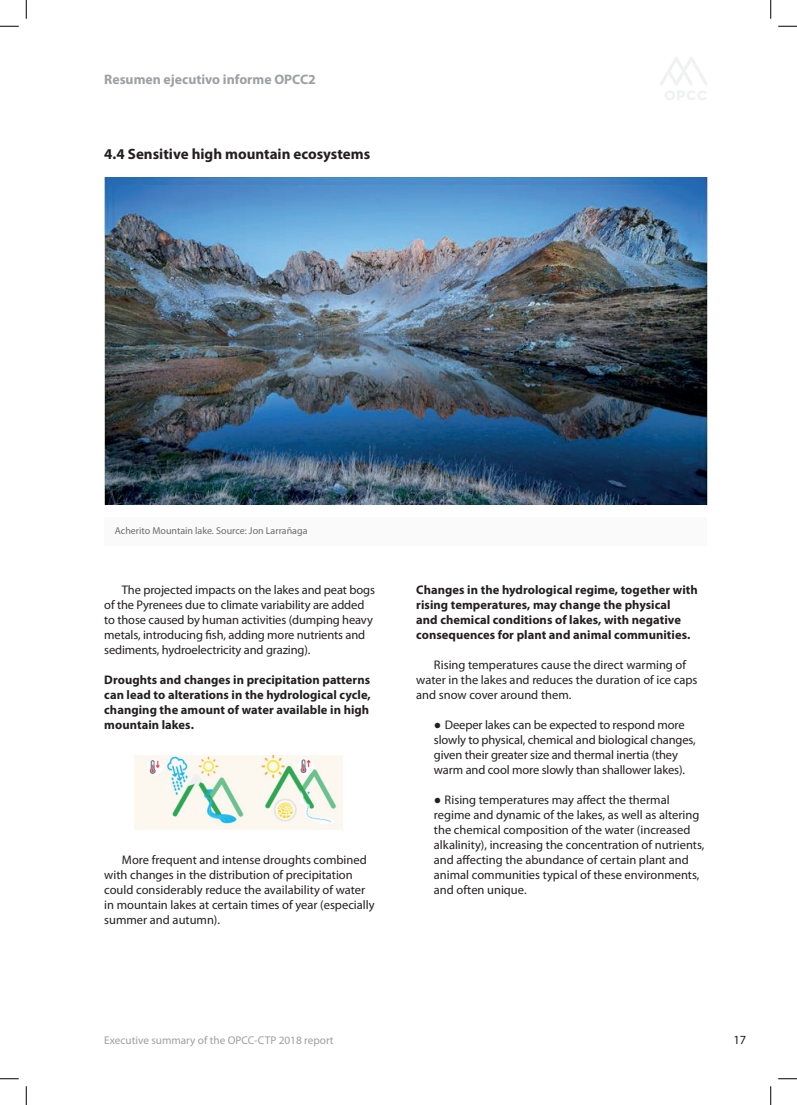
<style>
.page{position:relative;width:797px;height:1105px;background:#fff}
.page>*{position:absolute;margin:0;border:0;box-sizing:border-box;transform-origin:0 0}
.t1{font:700 15px "Myriad Pro";color:#231f20}
.t2{font:700 13.75px "Myriad Pro";color:#9d9fa2}
.t3{font:12.5px/15px "Myriad Pro";color:#231f20}
.t4{font:700 12.5px/15px "Myriad Pro";letter-spacing:.005em;color:#231f20}
.t5{font:11.25px "Myriad Pro";color:#9d9fa2}
.t6{font:10px "Myriad Pro";color:#6b6b6e}
.s1{font-family:"Times New Roman"}
</style>
<div class="page">
<svg style="left:660px;top:57px;width:48px;height:43px"></svg>
<img style="left:104px;top:178px;width:603px;height:326px">
<div style="left:104px;top:517px;width:603px;height:28px;background:#fafafa"></div>
<img style="left:134px;top:755px;width:209px;height:75px">
<svg style="left:0;top:25px;width:19px;height:2px"></svg>
<svg style="left:778px;top:25px;width:19px;height:2px"></svg>
<svg style="left:0;top:1078px;width:19px;height:1px"></svg>
<svg style="left:778px;top:1078px;width:19px;height:1px"></svg>
<svg style="left:25px;top:0;width:2px;height:19px"></svg>
<svg style="left:25px;top:1086px;width:2px;height:19px"></svg>
<svg style="left:770px;top:0;width:1px;height:19px"></svg>
<svg style="left:770px;top:1086px;width:1px;height:19px"></svg>
<p class="t2" style="left:104px;top:70px;width:213px">Resumen ejecutivo informe OPCC2</p>
<p class="t1" style="left:104px;top:144px;width:267px">4.4 Sensitive high mountain ecosystems</p>
<p class="t6" style="left:115px;top:524px;width:194px">Acherito Mountain lake. Source: Jon Larrañaga</p>
<p class="t3" style="left:104px;top:582px;width:272px;text-indent:18px">The projected impacts on the lakes and peat bogs of the Pyrenees due to climate variability are added to those caused by human activities (dumping heavy metals, introducing fish, adding more nutrients and sediments, hydroelectricity and grazing).</p>
<p class="t4" style="left:104px;top:672px;width:268px">Droughts and changes in precipitation patterns can lead to alterations in the hydrological cycle, changing the amount of water available in high mountain lakes.</p>
<p class="t3" style="left:104px;top:852px;width:272px;text-indent:18px">More frequent and intense droughts combined with changes in the distribution of precipitation could considerably reduce the availability of water in mountain lakes at certain times of year (especially summer and autumn).</p>
<p class="t4" style="left:416px;top:582px;width:283px">Changes in the hydrological regime, together with rising temperatures, may change the physical<br>and chemical conditions of lakes, with negative consequences for plant and animal communities.</p>
<p class="t3" style="left:416px;top:657px;width:283px;text-indent:18px">Rising temperatures cause the direct warming of water in the lakes and reduces the duration of ice caps and snow cover around them.</p>
<p class="t3" style="left:434px;top:717px;width:263px"><span class="s1">●</span> Deeper lakes can be expected to respond more slowly to physical, chemical and biological changes, given their greater size and thermal inertia (they warm and cool more slowly than shallower lakes).</p>
<p class="t3" style="left:434px;top:792px;width:272px"><span class="s1">●</span> Rising temperatures may affect the thermal regime and dynamic of the lakes, as well as altering the chemical composition of the water (increased alkalinity), increasing the concentration of nutrients, and affecting the abundance of certain plant and animal communities typical of these environments, and often unique.</p>
<p class="t5" style="left:104px;top:1033px;width:231px">Executive summary of the OPCC-CTP 2018 report</p>
<p class="t3" style="left:733px;top:1032px;width:14px">17</p>
</div>
